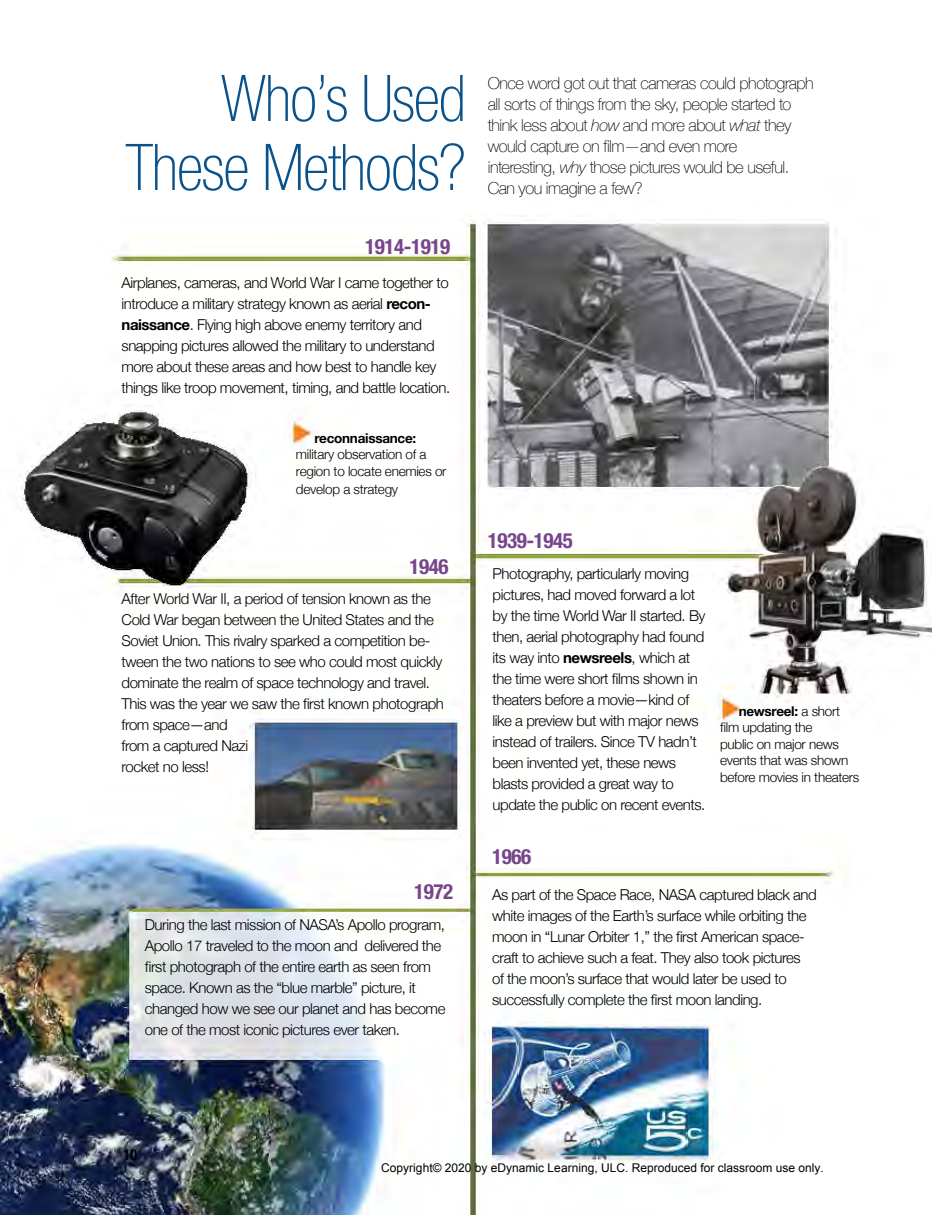
<style>
.page{position:relative;width:932px;height:1215px;background:#fff}
.page>*{position:absolute;margin:0;border:0;box-sizing:border-box;transform-origin:0 0}
.t1{font:100 condensed 64.5px/69px "Helvetica Neue";letter-spacing:-.02em;color:#0a528b;text-align:right}
.t2{font:700 condensed 21px "Helvetica Neue";letter-spacing:-.02em;color:#77458b}
.t3{font:100 16.5px/21px "Helvetica Neue";letter-spacing:-.03em;color:#000}
.t4{font:300 15px/21px "Helvetica Neue";letter-spacing:-.03em;color:#000}
.t5{font:700 condensed 15px "Helvetica Neue";color:#000}
.t6{font:300 13.5px/16.5px "Helvetica Neue";letter-spacing:-.02em;color:#000}
.t7{font:700 13.5px "Helvetica Neue";letter-spacing:-.02em;color:#000}
.t8{font:12px "Arial";color:#000}
.s1{font-style:italic}
.s2{font-weight:700}
</style>
<div class="page">
<img style="left:0;top:219px;width:932px;height:996px">
<h1 class="t1" style="left:126px;top:63px;width:342px">Who’s Used<br>These Methods?</h1>
<p class="t3" style="left:488px;top:72px;width:327px">Once word got out that cameras could photograph all sorts of things from the sky, people started to think less about <span class="s1">how</span> and more about <span class="s1">what</span> they would capture on film—and even more<br>interesting, <span class="s1">why</span> those pictures would be useful.<br>Can you imagine a few?</p>
<h2 class="t2" style="left:365px;top:234px;width:87px">1914-1919</h2>
<p class="t4" style="left:122px;top:271px;width:330px">Airplanes, cameras, and World War I came together to introduce a military strategy known as aerial <span class="s2">recon&shy;naissance</span>. Flying high above enemy territory and snapping pictures allowed the military to understand more about these areas and how best to handle key things like troop movement, timing, and battle location.</p>
<p class="t7" style="left:314px;top:427px;width:103px">reconnaissance:</p>
<p class="t6" style="left:296px;top:445px;width:152px">military observation of a region to locate enemies or</p>
<p class="t6" style="left:296px;top:480px;width:104px">develop a strategy</p>
<h2 class="t2" style="left:409px;top:554px;width:41px">1946</h2>
<p class="t4" style="left:122px;top:587px;width:324px">After World War II, a period of tension known as the Cold War began between the United States and the Soviet Union. This rivalry sparked a competition be&shy;tween the two nations to see who could most quickly dominate the realm of space technology and travel.<br>This was the year we saw the first known photograph from space—and<br>from a captured Nazi<br>rocket no less!</p>
<h2 class="t2" style="left:488px;top:528px;width:87px">1939-1945</h2>
<p class="t4" style="left:492px;top:562px;width:214px">Photography, particularly moving pictures, had moved forward a lot by the time World War II started. By then, aerial photography had found its way into <span class="s2">newsreels</span>, which at the time were short films shown in theaters before a movie—kind of like a preview but with major news instead of trailers. Since TV hadn’t been invented yet, these news blasts provided a great way to update the public on recent events.</p>
<h2 class="t2" style="left:492px;top:844px;width:41px">1966</h2>
<p class="t6" style="left:720px;top:702px;width:141px;text-indent:19px"><span class="s2">newsreel:</span> a short film updating the<br>public on major news events that was shown before movies in theaters</p>
<h2 class="t2" style="left:414px;top:879px;width:41px">1972</h2>
<p class="t4" style="left:492px;top:883px;width:326px">As part of the Space Race, NASA captured black and white images of the Earth’s surface while orbiting the moon in “Lunar Orbiter 1,” the first American space&shy;craft to achieve such a feat. They also took pictures<br>of the moon’s surface that would later be used to successfully complete the first moon landing.</p>
<p class="t4" style="left:145px;top:913px;width:302px">During the last mission of NASA’s Apollo program, Apollo 17 traveled to the moon and delivered the first photograph of the entire earth as seen from space. Known as the “blue marble” picture, it changed how we see our planet and has become one of the most iconic pictures ever taken.</p>
<p class="t5" style="left:123px;top:1143px;width:16px">10</p>
<p class="t8" style="left:381px;top:1160px;width:444px">Copyright© 2020 by eDynamic Learning, ULC. Reproduced for classroom use only.</p>
</div>
